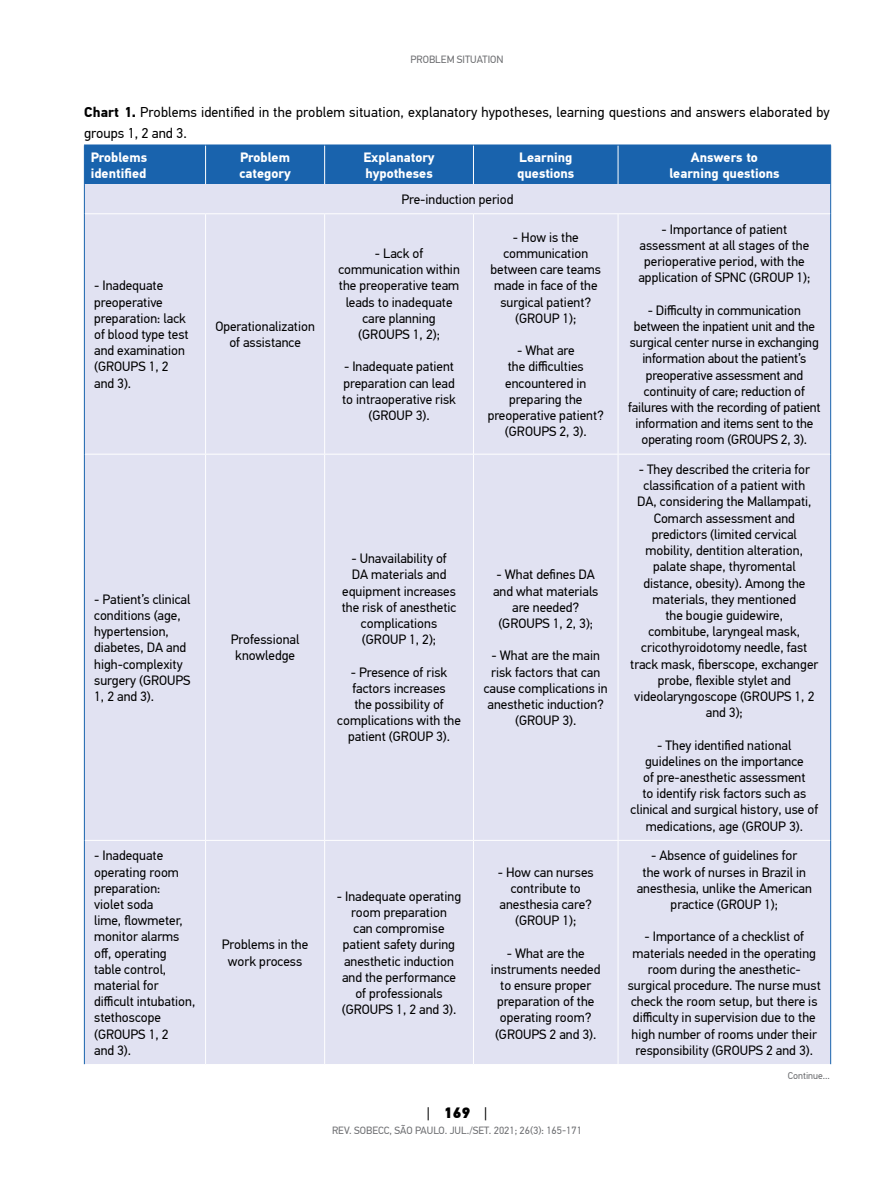
<style>
.page{position:relative;width:893px;height:1191px;background:#fff}
.page>*{position:absolute;margin:0;border:0;box-sizing:border-box;transform-origin:0 0}
.t1{font:900 15px "PF Din Text Pro";color:#000}
.t2{font:14.25px/21px "PF Din Text Pro";letter-spacing:.01em;color:#000}
.t3{font:13.5px/16.2px "PF Din Text Pro";color:#000;text-align:center}
.t4{font:700 13.5px/16.2px "PF Din Text Pro";color:#fff}
.t5{font:10.5px "PF Din Text Pro";color:#6d6e71}
.t6{font:9.75px "PF Din Text Pro";color:#6d6e71}
.s1{font-weight:700}
.s2{font-weight:400}
</style>
<div class="page">
<div style="left:85px;top:146px;width:745px;height:38px;background:#1963ad"></div>
<div style="left:85px;top:184px;width:745px;height:880px;background:#e1e2f2"></div>
<hr style="left:205px;top:145px;width:1px;height:39px;background:#fff">
<hr style="left:324px;top:145px;width:1px;height:39px;background:#fff">
<hr style="left:473px;top:145px;width:1px;height:39px;background:#fff">
<hr style="left:618px;top:145px;width:1px;height:39px;background:#fff">
<hr style="left:85px;top:213px;width:121px;height:1px;background:#fff">
<hr style="left:206px;top:213px;width:119px;height:1px;background:#fff">
<hr style="left:205px;top:214px;width:1px;height:240px;background:#fff">
<hr style="left:325px;top:213px;width:148px;height:1px;background:#fff">
<hr style="left:324px;top:214px;width:1px;height:240px;background:#fff">
<hr style="left:473px;top:213px;width:145px;height:1px;background:#fff">
<hr style="left:473px;top:214px;width:1px;height:240px;background:#fff">
<hr style="left:618px;top:213px;width:212px;height:1px;background:#fff">
<hr style="left:618px;top:214px;width:1px;height:240px;background:#fff">
<hr style="left:85px;top:454px;width:121px;height:1px;background:#fff">
<hr style="left:206px;top:454px;width:119px;height:1px;background:#fff">
<hr style="left:205px;top:454px;width:1px;height:386px;background:#fff">
<hr style="left:325px;top:454px;width:148px;height:1px;background:#fff">
<hr style="left:324px;top:454px;width:1px;height:386px;background:#fff">
<hr style="left:473px;top:454px;width:145px;height:1px;background:#fff">
<hr style="left:473px;top:454px;width:1px;height:386px;background:#fff">
<hr style="left:618px;top:454px;width:212px;height:1px;background:#fff">
<hr style="left:618px;top:454px;width:1px;height:386px;background:#fff">
<hr style="left:85px;top:840px;width:121px;height:1px;background:#fff">
<hr style="left:206px;top:840px;width:119px;height:1px;background:#fff">
<hr style="left:205px;top:840px;width:1px;height:224px;background:#fff">
<hr style="left:325px;top:840px;width:148px;height:1px;background:#fff">
<hr style="left:324px;top:840px;width:1px;height:224px;background:#fff">
<hr style="left:473px;top:840px;width:145px;height:1px;background:#fff">
<hr style="left:473px;top:840px;width:1px;height:224px;background:#fff">
<hr style="left:618px;top:840px;width:212px;height:1px;background:#fff">
<hr style="left:618px;top:840px;width:1px;height:224px;background:#fff">
<hr style="left:84px;top:184px;width:1px;height:30px;background:#1963ad">
<hr style="left:830px;top:184px;width:1px;height:30px;background:#1963ad">
<hr style="left:84px;top:214px;width:1px;height:240px;background:#1963ad">
<hr style="left:830px;top:214px;width:1px;height:240px;background:#1963ad">
<hr style="left:84px;top:454px;width:1px;height:386px;background:#1963ad">
<hr style="left:830px;top:454px;width:1px;height:386px;background:#1963ad">
<hr style="left:84px;top:145px;width:122px;height:1px;background:#1963ad">
<hr style="left:84px;top:145px;width:1px;height:39px;background:#1963ad">
<hr style="left:206px;top:145px;width:119px;height:1px;background:#1963ad">
<hr style="left:325px;top:145px;width:148px;height:1px;background:#1963ad">
<hr style="left:473px;top:145px;width:145px;height:1px;background:#1963ad">
<hr style="left:618px;top:145px;width:213px;height:1px;background:#1963ad">
<hr style="left:830px;top:145px;width:1px;height:39px;background:#1963ad">
<hr style="left:84px;top:840px;width:1px;height:224px;background:#1963ad">
<hr style="left:830px;top:840px;width:1px;height:224px;background:#1963ad">
<p class="t5" style="left:410px;top:53px;width:95px">PROBLEM SITUATION</p>
<p class="t2" style="left:84px;top:102px;width:747px"><span class="s1">Chart 1.</span> Problems identified in the problem situation, explanatory hypotheses, learning questions and answers elaborated by groups 1, 2 and 3.</p>
<p class="t4" style="left:91px;top:149px;width:58px">Problems identified</p>
<p class="t4" style="left:239px;top:149px;width:53px">Problem category</p>
<p class="t4" style="left:363px;top:149px;width:73px">Explanatory hypotheses</p>
<p class="t4" style="left:517px;top:149px;width:58px">Learning questions</p>
<p class="t4" style="left:669px;top:149px;width:112px;text-align:center">Answers to learning questions</p>
<p class="t3" style="left:401px;top:191px;width:114px">Pre-induction period</p>
<p class="t3" style="left:94px;top:278px;width:96px;text-align:left">- Inadequate preoperative preparation: lack of blood type test and examination (GROUPS 1, 2 and 3).</p>
<p class="t3" style="left:94px;top:591px;width:98px;text-align:left">- Patient’s clinical conditions (age, hypertension, diabetes, DA and high-complexity surgery (GROUPS<br>1, 2 and 3).</p>
<p class="t3" style="left:94px;top:847px;width:103px;text-align:left">- Inadequate operating room preparation:<br>violet soda<br>lime, flowmeter, monitor alarms off, operating table control, material for difficult intubation, stethoscope (GROUPS 1, 2<br>and 3).</p>
<p class="t3" style="left:215px;top:318px;width:101px">Operationalization of assistance</p>
<p class="t3" style="left:338px;top:245px;width:123px">- Lack of communication within the preoperative team leads to inadequate care planning (GROUPS 1, 2);</p>
<p class="t3" style="left:342px;top:359px;width:116px">- Inadequate patient preparation can lead to intraoperative risk (GROUP 3).</p>
<p class="t3" style="left:491px;top:229px;width:112px">- How is the communication between care teams made in face of the surgical patient? (GROUP 1);</p>
<p class="t3" style="left:488px;top:343px;width:118px">- What are<br>the difficulties encountered in preparing the preoperative patient? (GROUPS 2, 3).</p>
<p class="t3" style="left:231px;top:631px;width:70px">Professional knowledge</p>
<p class="t3" style="left:342px;top:550px;width:116px">- Unavailability of<br>DA materials and equipment increases the risk of anesthetic complications (GROUP 1, 2);</p>
<p class="t3" style="left:337px;top:664px;width:125px">- Presence of risk factors increases<br>the possibility of complications with the patient (GROUP 3).</p>
<p class="t3" style="left:493px;top:567px;width:107px">- What defines DA and what materials are needed? (GROUPS 1, 2, 3);</p>
<p class="t3" style="left:484px;top:648px;width:126px">- What are the main risk factors that can cause complications in anesthetic induction? (GROUP 3).</p>
<p class="t3" style="left:222px;top:936px;width:88px">Problems in the work process</p>
<p class="t3" style="left:337px;top:888px;width:126px">- Inadequate operating room preparation<br>can compromise patient safety during anesthetic induction and the performance of professionals (GROUPS 1, 2 and 3).</p>
<p class="t3" style="left:498px;top:864px;width:98px">- How can nurses contribute to anesthesia care? (GROUP 1);</p>
<p class="t3" style="left:491px;top:945px;width:111px">- What are the instruments needed to ensure proper preparation of the operating room? (GROUPS 2 and 3).</p>
<p class="t1" style="left:427px;top:1102px;width:62px"><span class="s2">|</span> 169 <span class="s2">|</span></p>
<p class="t5" style="left:332px;top:1124px;width:251px">REV. SOBECC, SÃO PAULO. JUL./SET. 2021; 26(3): 165-171</p>
<p class="t3" style="left:638px;top:221px;width:173px">- Importance of patient assessment at all stages of the perioperative period, with the application of SPNC (GROUP 1);</p>
<p class="t3" style="left:628px;top:302px;width:194px">- Difficulty in communication between the inpatient unit and the surgical center nurse in exchanging information about the patient’s preoperative assessment and continuity of care; reduction of failures with the recording of patient information and items sent to the operating room (GROUPS 2, 3).</p>
<p class="t3" style="left:630px;top:461px;width:190px">- They described the criteria for classification of a patient with<br>DA, considering the Mallampati,<br>Comarch assessment and predictors (limited cervical mobility, dentition alteration, palate shape, thyromental distance, obesity). Among the materials, they mentioned<br>the bougie guidewire,<br>combitube, laryngeal mask, cricothyroidotomy needle, fast track mask, fiberscope, exchanger probe, flexible stylet and videolaryngoscope (GROUPS 1, 2 and 3);</p>
<p class="t3" style="left:631px;top:737px;width:189px">- They identified national guidelines on the importance<br>of pre-anesthetic assessment<br>to identify risk factors such as clinical and surgical history, use of medications, age (GROUP 3).</p>
<p class="t3" style="left:637px;top:847px;width:177px">- Absence of guidelines for<br>the work of nurses in Brazil in anesthesia, unlike the American practice (GROUP 1);</p>
<p class="t3" style="left:628px;top:928px;width:195px">- Importance of a checklist of materials needed in the operating room during the anesthetic&shy;surgical procedure. The nurse must check the room setup, but there is difficulty in supervision due to the high number of rooms under their responsibility (GROUPS 2 and 3).</p>
<p class="t6" style="left:788px;top:1069px;width:44px">Continue...</p>
</div>
